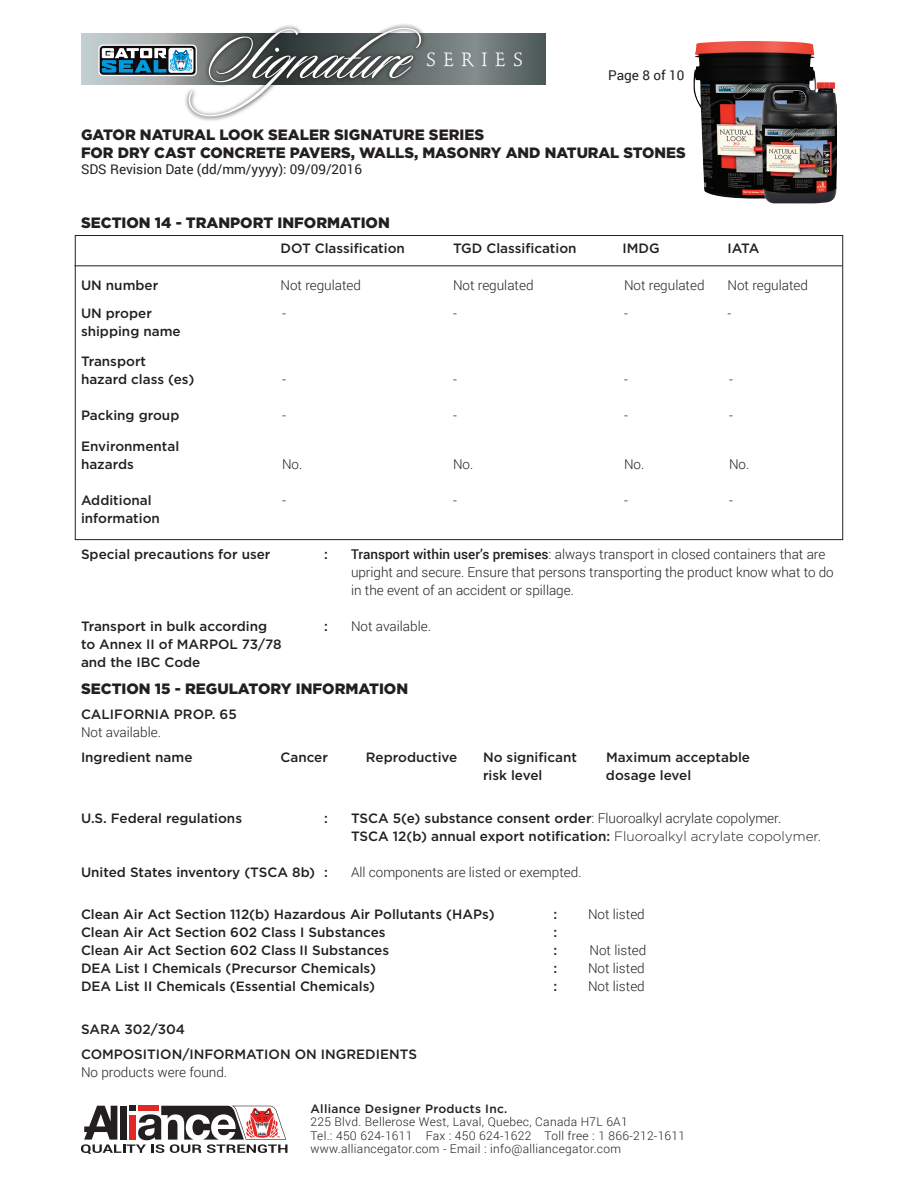
<style>
.page{position:relative;width:918px;height:1188px;background:#fff}
.page>*{position:absolute;margin:0;border:0;box-sizing:border-box;transform-origin:0 0}
.t1{font:74.25px "Sloop Script Three";color:#fff}
.t2{font:19.05px "Stempel Schneidler";letter-spacing:.4em;color:#fff}
.Titre{font:900 15px/18px "Gotham";color:#231f20}
.Texte{font:500 13.5px "Gotham";color:#231f20}
.Texte-2{font:300 13.5px/18px "Roboto";color:#231f20}
.Sous-Titre{font:500 13.5px "Gotham";color:#231f20}
.t3{font:13.5px "Roboto";color:#231f20}
.t4{font:300 12px/13.2px "Roboto";letter-spacing:.025em;color:#231f20}
.t5{font:500 12px "Gotham";letter-spacing:.025em;color:#231f20}
.s1{font-weight:500}
.s2{font-family:"Gotham";font-weight:500}
.s3{font-weight:300}
</style>
<div class="page">
<svg style="left:81px;top:1105px;width:206px;height:49px"></svg>
<img style="left:693px;top:41px;width:123px;height:158px">
<img style="left:762px;top:82px;width:75px;height:121px">
<svg style="left:81px;top:33px;width:464px;height:51px;background:#838d8d"></svg>
<div style="left:184px;top:23px;width:242px;height:98px;background:#231f20;opacity:.75"></div>
<svg style="left:98px;top:45px;width:99px;height:31px"></svg>
<svg style="left:100px;top:46px;width:96px;height:29px"></svg>
<svg style="left:102px;top:48px;width:91px;height:25px"></svg>
<hr style="left:75px;top:265px;width:767px;height:1px;background:#231f20">
<h1 class="t1" style="left:206px;top:8px;width:221px">Signature</h1>
<h2 class="t2" style="left:426px;top:49px;width:99px">SERIES</h2>
<p class="t3" style="left:608px;top:66px;width:78px">Page 8 of 10</p>
<p class="Titre" style="left:81px;top:126px;width:606px">GATOR NATURAL LOOK SEALER SIGNATURE SERIES<br>FOR DRY CAST CONCRETE PAVERS, WALLS, MASONRY AND NATURAL STONES</p>
<p class="t3" style="left:81px;top:160px;width:283px">SDS Revision Date (dd/mm/yyyy): 09/09/2016</p>
<p class="Titre" style="left:81px;top:214px;width:310px">SECTION 14 - TRANPORT INFORMATION</p>
<p class="Texte" style="left:281px;top:239px;width:126px">DOT Classification</p>
<p class="Texte" style="left:453px;top:239px;width:125px">TGD Classification</p>
<p class="Texte" style="left:623px;top:239px;width:39px">IMDG</p>
<p class="Texte" style="left:728px;top:239px;width:33px">IATA</p>
<p class="Texte" style="left:81px;top:277px;width:79px">UN number</p>
<p class="Texte-2" style="left:281px;top:276px;width:82px">Not regulated</p>
<p class="Texte-2" style="left:453px;top:276px;width:82px">Not regulated</p>
<p class="Texte-2" style="left:624px;top:276px;width:82px">Not regulated</p>
<p class="Texte-2" style="left:728px;top:276px;width:82px">Not regulated</p>
<p class="Texte" style="left:81px;top:304px;width:72px">UN proper</p>
<p class="Texte-2" style="left:282px;top:304px;width:5px">-</p>
<p class="Texte-2" style="left:453px;top:304px;width:5px">-</p>
<p class="Texte-2" style="left:624px;top:304px;width:5px">-</p>
<p class="Texte-2" style="left:728px;top:304px;width:5px">-</p>
<p class="Texte" style="left:81px;top:322px;width:101px">shipping name</p>
<p class="Texte" style="left:81px;top:352px;width:67px">Transport</p>
<p class="Texte" style="left:81px;top:370px;width:115px">hazard class (es)</p>
<p class="Texte-2" style="left:282px;top:370px;width:5px">-</p>
<p class="Texte-2" style="left:453px;top:370px;width:5px">-</p>
<p class="Texte-2" style="left:624px;top:370px;width:5px">-</p>
<p class="Texte-2" style="left:729px;top:370px;width:5px">-</p>
<p class="Texte" style="left:81px;top:406px;width:100px">Packing group</p>
<p class="Texte-2" style="left:282px;top:406px;width:5px">-</p>
<p class="Texte-2" style="left:453px;top:406px;width:5px">-</p>
<p class="Texte-2" style="left:624px;top:406px;width:5px">-</p>
<p class="Texte-2" style="left:729px;top:406px;width:5px">-</p>
<p class="Texte" style="left:81px;top:438px;width:100px">Environmental</p>
<p class="Texte" style="left:81px;top:456px;width:54px">hazards</p>
<p class="Texte-2" style="left:282px;top:455px;width:22px">No.</p>
<p class="Texte-2" style="left:453px;top:455px;width:22px">No.</p>
<p class="Texte-2" style="left:624px;top:455px;width:22px">No.</p>
<p class="Texte-2" style="left:729px;top:455px;width:22px">No.</p>
<p class="Texte" style="left:81px;top:492px;width:72px">Additional</p>
<p class="Texte-2" style="left:282px;top:491px;width:5px">-</p>
<p class="Texte-2" style="left:453px;top:491px;width:5px">-</p>
<p class="Texte-2" style="left:624px;top:491px;width:5px">-</p>
<p class="Texte-2" style="left:729px;top:491px;width:5px">-</p>
<p class="Texte" style="left:81px;top:510px;width:80px">information</p>
<p class="Texte" style="left:81px;top:546px;width:191px">Special precautions for user</p>
<p class="Texte" style="left:324px;top:546px;width:5px">:</p>
<p class="Texte-2" style="left:351px;top:545px;width:476px"><span class="s1">Transport within user’s premises</span>: always transport in closed containers that are</p>
<p class="Texte-2" style="left:351px;top:563px;width:484px">upright and secure. Ensure that persons transporting the product know what to do in the event of an accident or spillage.</p>
<p class="Texte" style="left:81px;top:618px;width:188px">Transport in bulk according</p>
<p class="Texte" style="left:324px;top:618px;width:5px">:</p>
<p class="Texte-2" style="left:351px;top:617px;width:81px">Not available.</p>
<p class="Texte" style="left:81px;top:636px;width:202px">to Annex II of MARPOL 73/78</p>
<p class="Texte" style="left:81px;top:654px;width:121px">and the IBC Code</p>
<p class="Titre" style="left:81px;top:680px;width:329px">SECTION 15 - REGULATORY INFORMATION</p>
<p class="Sous-Titre" style="left:81px;top:706px;width:157px">CALIFORNIA PROP. 65</p>
<p class="Texte-2" style="left:81px;top:723px;width:81px">Not available.</p>
<p class="Texte" style="left:81px;top:748px;width:113px">Ingredient name</p>
<p class="Texte" style="left:281px;top:748px;width:49px">Cancer</p>
<p class="Texte" style="left:366px;top:748px;width:93px">Reproductive</p>
<p class="Texte" style="left:483px;top:748px;width:95px">No significant</p>
<p class="Texte" style="left:606px;top:748px;width:146px">Maximum acceptable</p>
<p class="Texte" style="left:483px;top:766px;width:61px">risk level</p>
<p class="Texte" style="left:606px;top:766px;width:87px">dosage level</p>
<p class="Texte" style="left:81px;top:809px;width:163px">U.S. Federal regulations</p>
<p class="Texte" style="left:324px;top:809px;width:5px">:</p>
<p class="Texte-2" style="left:351px;top:809px;width:432px"><span class="s2">TSCA 5(e) substance consent order</span>: Fluoroalkyl acrylate copolymer.</p>
<p class="Texte" style="left:351px;top:827px;width:471px">TSCA 12(b) annual export notification: <span class="s3">Fluoroalkyl acrylate copolymer.</span></p>
<p class="Texte" style="left:81px;top:863px;width:248px">United States inventory (TSCA 8b) :</p>
<p class="Texte-2" style="left:351px;top:863px;width:232px">All components are listed or exempted.</p>
<p class="Texte" style="left:81px;top:906px;width:415px">Clean Air Act Section 112(b) Hazardous Air Pollutants (HAPs)</p>
<p class="Texte" style="left:554px;top:906px;width:5px">:</p>
<p class="Texte-2" style="left:588px;top:905px;width:58px">Not listed</p>
<p class="Texte" style="left:81px;top:924px;width:306px">Clean Air Act Section 602 Class I Substances</p>
<p class="Texte" style="left:554px;top:924px;width:5px">:</p>
<p class="Texte" style="left:81px;top:942px;width:310px">Clean Air Act Section 602 Class II Substances</p>
<p class="Texte" style="left:553px;top:942px;width:5px">:</p>
<p class="Texte-2" style="left:590px;top:941px;width:58px">Not listed</p>
<p class="Texte" style="left:81px;top:960px;width:297px">DEA List I Chemicals (Precursor Chemicals)</p>
<p class="Texte" style="left:554px;top:960px;width:5px">:</p>
<p class="Texte-2" style="left:588px;top:959px;width:58px">Not listed</p>
<p class="Texte" style="left:81px;top:978px;width:296px">DEA List II Chemicals (Essential Chemicals)</p>
<p class="Texte" style="left:554px;top:978px;width:5px">:</p>
<p class="Texte-2" style="left:588px;top:977px;width:58px">Not listed</p>
<p class="Sous-Titre" style="left:81px;top:1021px;width:106px">SARA 302/304</p>
<p class="Sous-Titre" style="left:81px;top:1045px;width:338px">COMPOSITION/INFORMATION ON INGREDIENTS</p>
<p class="Texte-2" style="left:81px;top:1063px;width:148px">No products were found.</p>
<p class="t5" style="left:310px;top:1101px;width:199px">Alliance Designer Products Inc.</p>
<p class="t4" style="left:310px;top:1115px;width:376px">225 Blvd. Bellerose West, Laval, Quebec, Canada H7L 6A1<br>Tel.: 450 624-1611 Fax : 450 624-1622 Toll free : 1 866-212-1611 www.alliancegator.com - Email : info@alliancegator.com</p>
</div>
